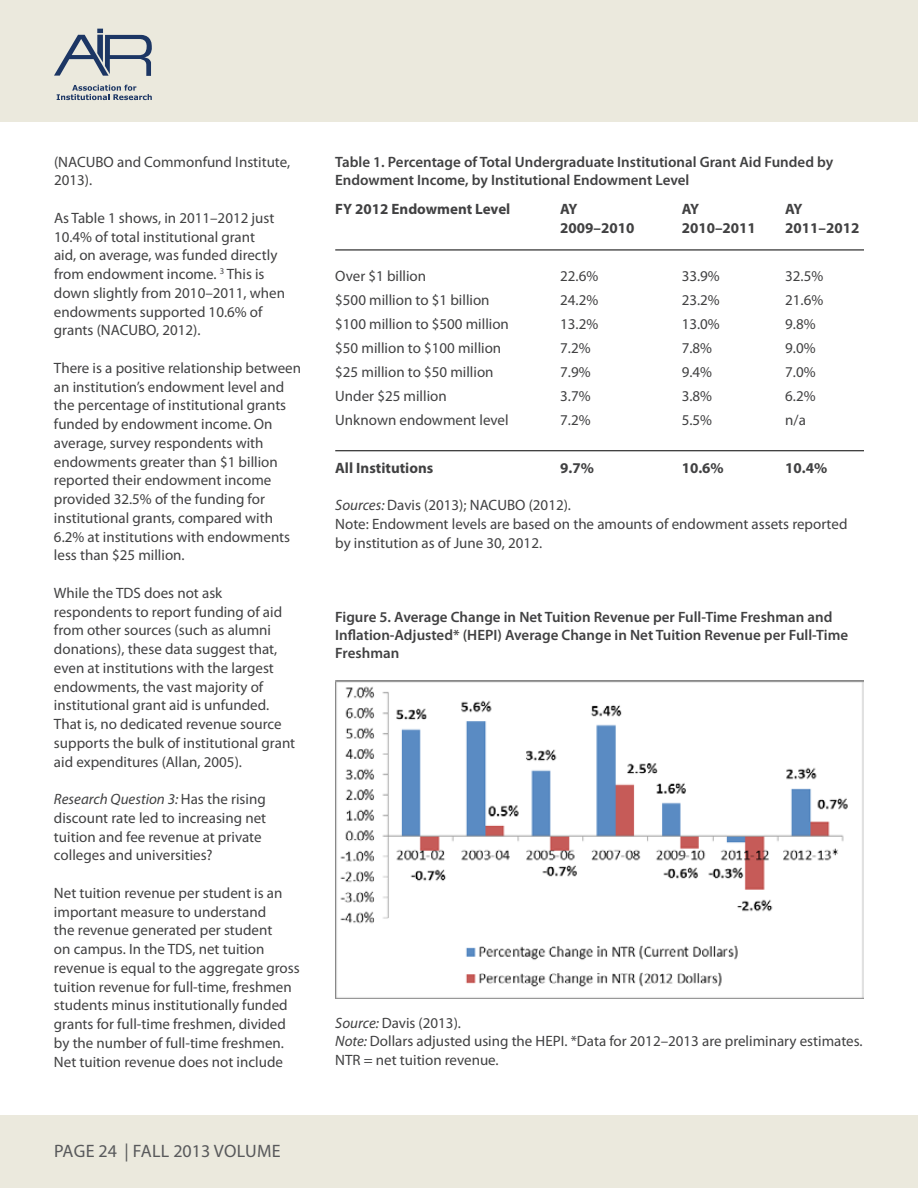
<style>
.page{position:relative;width:918px;height:1188px;background:#fff}
.page>*{position:absolute;margin:0;border:0;box-sizing:border-box;transform-origin:0 0}
.t1{font:18px "Myriad Pro";color:#58595b}
.t2{font:15px/18.8px "Myriad Pro";color:#414142}
.t3{font:600 15px/18px "Myriad Pro";color:#414142}
.t4{font:700 15px "Myriad Pro";color:#414142}
.s1{font-style:italic}
</style>
<div class="page">
<div style="left:0;top:0;width:918px;height:122px;background:#ebe9dd"></div>
<div style="left:0;top:1115px;width:918px;height:73px;background:#ebe9dd"></div>
<svg style="left:54px;top:29px;width:98px;height:47px"></svg>
<svg style="left:57px;top:85px;width:95px;height:15px"></svg>
<hr style="left:335px;top:451px;width:529px;height:1px;background:#000">
<hr style="left:335px;top:250px;width:529px;height:1px;background:#000">
<img style="left:335px;top:680px;width:529px;height:318px">
<p class="t2" style="left:54px;top:152px;width:238px">(NACUBO and Commonfund Institute,<br>2013).</p>
<p class="t2" style="left:54px;top:208px;width:233px">As Table 1 shows, in 2011–2012 just<br>10.4% of total institutional grant<br>aid, on average, was funded directly from endowment income. <sup>3</sup> This is down slightly from 2010–2011, when endowments supported 10.6% of grants (NACUBO, 2012).</p>
<p class="t2" style="left:54px;top:358px;width:249px">There is a positive relationship between an institution’s endowment level and the percentage of institutional grants funded by endowment income. On average, survey respondents with endowments greater than $1 billion reported their endowment income provided 32.5% of the funding for institutional grants, compared with 6.2% at institutions with endowments less than $25 million.</p>
<p class="t2" style="left:54px;top:583px;width:243px">While the TDS does not ask respondents to report funding of aid from other sources (such as alumni donations), these data suggest that, even at institutions with the largest endowments, the vast majority of institutional grant aid is unfunded.<br>That is, no dedicated revenue source supports the bulk of institutional grant aid expenditures (Allan, 2005).</p>
<p class="t2" style="left:54px;top:789px;width:214px"><span class="s1">Research Question 3:</span> Has the rising discount rate led to increasing net tuition and fee revenue at private colleges and universities?</p>
<p class="t2" style="left:54px;top:883px;width:247px">Net tuition revenue per student is an important measure to understand<br>the revenue generated per student<br>on campus. In the TDS, net tuition revenue is equal to the aggregate gross tuition revenue for full-time, freshmen students minus institutionally funded grants for full-time freshmen, divided by the number of full-time freshmen.<br>Net tuition revenue does not include</p>
<p class="t1" style="left:54px;top:1139px;width:20px">Page</p>
<p class="t1" style="left:99px;top:1139px;width:138px">24 | FALL 2013 volume</p>
<p class="t3" style="left:335px;top:152px;width:500px">Table 1. Percentage of Total Undergraduate Institutional Grant Aid Funded by<br>Endowment Income, by Institutional Endowment Level</p>
<p class="t4" style="left:335px;top:199px;width:177px">FY 2012 Endowment Level</p>
<p class="t4" style="left:560px;top:199px;width:19px">AY</p>
<p class="t4" style="left:682px;top:199px;width:19px">AY</p>
<p class="t4" style="left:785px;top:199px;width:19px">AY</p>
<p class="t4" style="left:560px;top:218px;width:76px">2009–2010</p>
<p class="t4" style="left:682px;top:218px;width:76px">2010–2011</p>
<p class="t4" style="left:785px;top:218px;width:76px">2011–2012</p>
<p class="t2" style="left:335px;top:266px;width:92px">Over $1 billion</p>
<p class="t2" style="left:560px;top:266px;width:40px">22.6%</p>
<p class="t2" style="left:682px;top:266px;width:40px">33.9%</p>
<p class="t2" style="left:785px;top:266px;width:40px">32.5%</p>
<p class="t2" style="left:335px;top:290px;width:156px">$500 million to $1 billion</p>
<p class="t2" style="left:560px;top:290px;width:40px">24.2%</p>
<p class="t2" style="left:682px;top:290px;width:40px">23.2%</p>
<p class="t2" style="left:785px;top:290px;width:40px">21.6%</p>
<p class="t2" style="left:335px;top:314px;width:175px">$100 million to $500 million</p>
<p class="t2" style="left:560px;top:314px;width:40px">13.2%</p>
<p class="t2" style="left:682px;top:314px;width:40px">13.0%</p>
<p class="t2" style="left:785px;top:314px;width:32px">9.8%</p>
<p class="t2" style="left:335px;top:338px;width:168px">$50 million to $100 million</p>
<p class="t2" style="left:560px;top:338px;width:32px">7.2%</p>
<p class="t2" style="left:682px;top:338px;width:32px">7.8%</p>
<p class="t2" style="left:785px;top:338px;width:32px">9.0%</p>
<p class="t2" style="left:335px;top:362px;width:160px">$25 million to $50 million</p>
<p class="t2" style="left:560px;top:362px;width:32px">7.9%</p>
<p class="t2" style="left:682px;top:362px;width:32px">9.4%</p>
<p class="t2" style="left:785px;top:362px;width:32px">7.0%</p>
<p class="t2" style="left:335px;top:386px;width:113px">Under $25 million</p>
<p class="t2" style="left:560px;top:386px;width:32px">3.7%</p>
<p class="t2" style="left:682px;top:386px;width:32px">3.8%</p>
<p class="t2" style="left:785px;top:386px;width:32px">6.2%</p>
<p class="t2" style="left:335px;top:410px;width:175px">Unknown endowment level</p>
<p class="t2" style="left:560px;top:410px;width:32px">7.2%</p>
<p class="t2" style="left:682px;top:410px;width:32px">5.5%</p>
<p class="t2" style="left:785px;top:410px;width:22px">n/a</p>
<p class="t4" style="left:335px;top:458px;width:100px">All Institutions</p>
<p class="t4" style="left:560px;top:458px;width:35px">9.7%</p>
<p class="t4" style="left:682px;top:458px;width:44px">10.6%</p>
<p class="t4" style="left:785px;top:458px;width:44px">10.4%</p>
<p class="t2" style="left:335px;top:495px;width:514px"><span class="s1">Sources:</span> Davis (2013); NACUBO (2012).<br>Note: Endowment levels are based on the amounts of endowment assets reported by institution as of June 30, 2012.</p>
<p class="t3" style="left:335px;top:607px;width:514px">Figure 5. Average Change in Net Tuition Revenue per Full-Time Freshman and<br>Inflation-Adjusted* (HEPI) Average Change in Net Tuition Revenue per Full-Time<br>Freshman</p>
<p class="t2" style="left:335px;top:1013px;width:529px"><span class="s1">Source:</span> Davis (2013).<br><span class="s1">Note:</span> Dollars adjusted using the HEPI. *Data for 2012–2013 are preliminary estimates.<br>NTR = net tuition revenue.</p>
</div>
